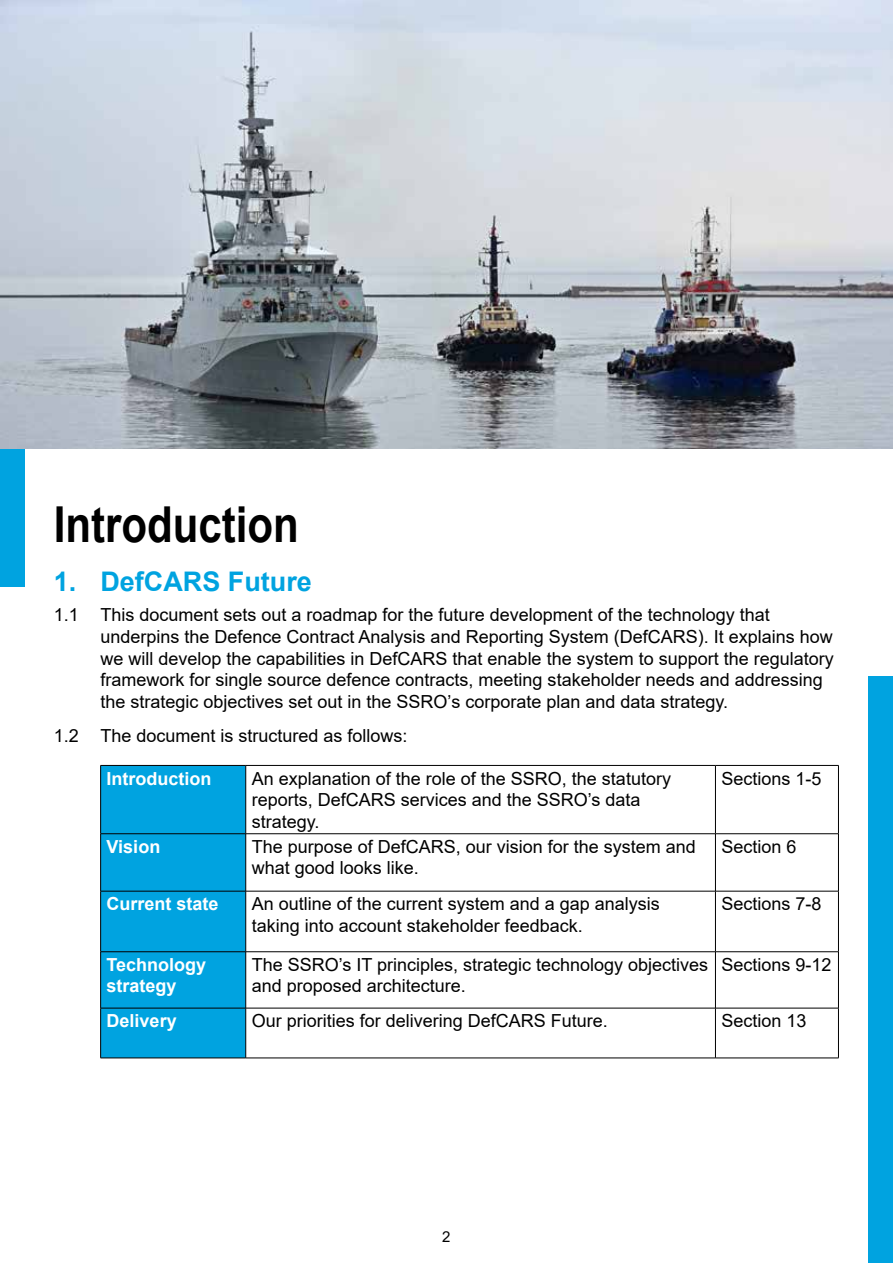
<style>
.page{position:relative;width:893px;height:1263px;background:#fff}
.page>*{position:absolute;margin:0;border:0;box-sizing:border-box;transform-origin:0 0}
.Heading_1{font:700 49.5px "Arial";color:#000;scale:.85 1}
.t1{font:700 27px "Arial";color:#00a3e0}
.Body_no_number{font:18px/21.6px "Arial";color:#000}
.Body_no_number-2{font:700 18px/21.6px "Arial";color:#fff}
.t2{font:15px "Arial";color:#000}
</style>
<div class="page">
<div style="left:0;top:0;width:24px;height:587px;background:#00a3e0"></div>
<div style="left:869px;top:676px;width:24px;height:587px;background:#00a3e0"></div>
<div style="left:101px;top:766px;width:144px;height:292px;background:#00a3e0"></div>
<hr style="left:100px;top:765px;width:146px;height:1px;background:#000">
<hr style="left:100px;top:766px;width:1px;height:67px;background:#000">
<hr style="left:246px;top:765px;width:469px;height:1px;background:#000">
<hr style="left:245px;top:766px;width:1px;height:67px;background:#000">
<hr style="left:715px;top:765px;width:124px;height:1px;background:#000">
<hr style="left:715px;top:766px;width:1px;height:67px;background:#000">
<hr style="left:838px;top:766px;width:1px;height:67px;background:#000">
<hr style="left:100px;top:833px;width:146px;height:1px;background:#000">
<hr style="left:100px;top:834px;width:1px;height:57px;background:#000">
<hr style="left:246px;top:833px;width:469px;height:1px;background:#000">
<hr style="left:245px;top:834px;width:1px;height:57px;background:#000">
<hr style="left:715px;top:833px;width:124px;height:1px;background:#000">
<hr style="left:715px;top:834px;width:1px;height:57px;background:#000">
<hr style="left:838px;top:834px;width:1px;height:57px;background:#000">
<hr style="left:100px;top:891px;width:146px;height:1px;background:#000">
<hr style="left:100px;top:891px;width:1px;height:60px;background:#000">
<hr style="left:246px;top:891px;width:469px;height:1px;background:#000">
<hr style="left:245px;top:891px;width:1px;height:60px;background:#000">
<hr style="left:715px;top:891px;width:124px;height:1px;background:#000">
<hr style="left:715px;top:891px;width:1px;height:60px;background:#000">
<hr style="left:838px;top:891px;width:1px;height:60px;background:#000">
<hr style="left:100px;top:951px;width:146px;height:1px;background:#000">
<hr style="left:100px;top:952px;width:1px;height:56px;background:#000">
<hr style="left:246px;top:951px;width:469px;height:1px;background:#000">
<hr style="left:245px;top:952px;width:1px;height:56px;background:#000">
<hr style="left:715px;top:951px;width:124px;height:1px;background:#000">
<hr style="left:715px;top:952px;width:1px;height:56px;background:#000">
<hr style="left:838px;top:952px;width:1px;height:56px;background:#000">
<hr style="left:100px;top:1008px;width:146px;height:1px;background:#000">
<hr style="left:100px;top:1008px;width:1px;height:50px;background:#000">
<hr style="left:246px;top:1008px;width:469px;height:1px;background:#000">
<hr style="left:245px;top:1008px;width:1px;height:50px;background:#000">
<hr style="left:715px;top:1008px;width:124px;height:1px;background:#000">
<hr style="left:715px;top:1008px;width:1px;height:50px;background:#000">
<hr style="left:838px;top:1008px;width:1px;height:50px;background:#000">
<hr style="left:100px;top:1058px;width:146px;height:1px;background:#000">
<hr style="left:246px;top:1058px;width:469px;height:1px;background:#000">
<hr style="left:715px;top:1058px;width:124px;height:1px;background:#000">
<img style="left:0;top:0;width:893px;height:449px">
<p class="Heading_1" style="left:54px;top:490px;width:290px">Introduction</p>
<p class="t1" style="left:54px;top:563px;width:260px">1. DefCARS Future</p>
<p class="Body_no_number" style="left:100px;top:604px;width:735px;text-indent:-47px">1.1 This document sets out a roadmap for the future development of the technology that underpins the Defence Contract Analysis and Reporting System (DefCARS). It explains how we will develop the capabilities in DefCARS that enable the system to support the regulatory framework for single source defence contracts, meeting stakeholder needs and addressing the strategic objectives set out in the SSRO’s corporate plan and data strategy.</p>
<p class="Body_no_number" style="left:54px;top:725px;width:355px">1.2 The document is structured as follows:</p>
<p class="Body_no_number-2" style="left:107px;top:768px;width:106px">Introduction</p>
<p class="Body_no_number" style="left:252px;top:767px;width:421px">An explanation of the role of the SSRO, the statutory reports, DefCARS services and the SSRO’s data strategy.</p>
<p class="Body_no_number" style="left:721px;top:767px;width:102px">Sections 1-5</p>
<p class="Body_no_number-2" style="left:107px;top:836px;width:55px">Vision</p>
<p class="Body_no_number" style="left:252px;top:836px;width:446px">The purpose of DefCARS, our vision for the system and what good looks like.</p>
<p class="Body_no_number" style="left:721px;top:836px;width:77px">Section 6</p>
<p class="Body_no_number-2" style="left:107px;top:893px;width:114px">Current state</p>
<p class="Body_no_number" style="left:252px;top:893px;width:410px">An outline of the current system and a gap analysis taking into account stakeholder feedback.</p>
<p class="Body_no_number" style="left:721px;top:893px;width:102px">Sections 7-8</p>
<p class="Body_no_number-2" style="left:107px;top:954px;width:101px">Technology strategy</p>
<p class="Body_no_number" style="left:252px;top:954px;width:458px">The SSRO’s IT principles, strategic technology objectives and proposed architecture.</p>
<p class="Body_no_number" style="left:721px;top:954px;width:112px">Sections 9-12</p>
<p class="Body_no_number-2" style="left:107px;top:1010px;width:72px">Delivery</p>
<p class="Body_no_number" style="left:252px;top:1010px;width:358px">Our priorities for delivering DefCARS Future.</p>
<p class="Body_no_number" style="left:721px;top:1010px;width:87px">Section 13</p>
<p class="t2" style="left:442px;top:1226px;width:10px">2</p>
</div>
